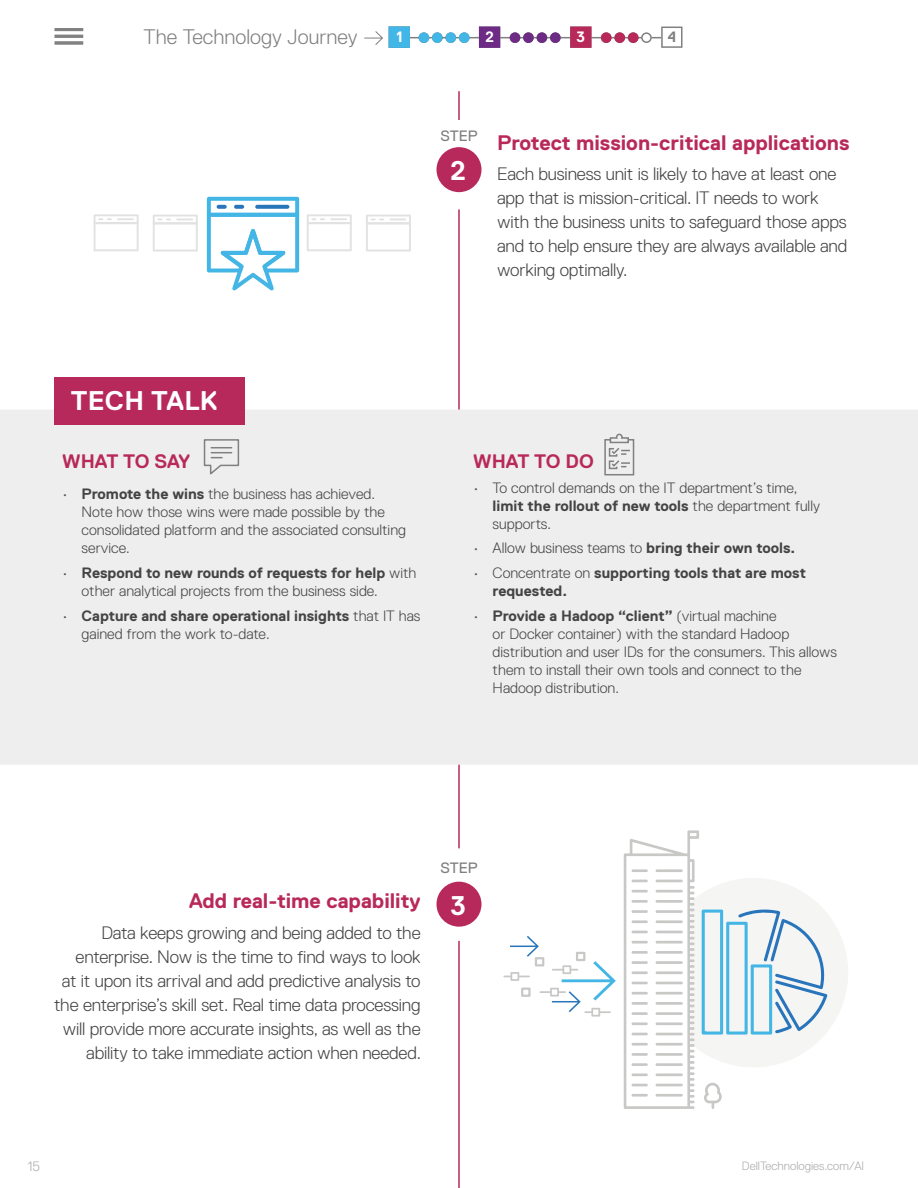
<style>
.page{position:relative;width:918px;height:1188px;background:#fff}
.page>*{position:absolute;margin:0;border:0;box-sizing:border-box;transform-origin:0 0}
.t1{font:700 27px "Dell Replica";letter-spacing:.01em;color:#fff}
.t2{font:700 21px "Dell Replica";color:#b8295a}
.t3{font:300 21px "Dell Replica";color:#7f8080}
.t4{font:700 19.5px "Dell Replica";letter-spacing:-.01em;color:#b8295a}
.t5{font:300 18px/24px "Dell Replica";letter-spacing:-.01em;color:#444}
.t6{font:300 15px/18px "Dell Replica";color:#444}
.t7{font:700 15px/18px "Dell Replica";color:#444}
.t8{font:15px "Dell Replica";color:#818080}
.t9{font:700 15px "Dell Replica";color:#fff}
.t10{font:700 15px "Dell Replica";color:#7f8080}
.t11{font:300 13.5px "Dell Replica";color:#aaa}
.t12{font:300 12px "Dell Replica";color:#aaa}
.s1{font-weight:700}
.s2{font-weight:300}
</style>
<div class="page">
<div style="left:659px;top:878px;width:189px;height:189px;background:#f5f5f4;border-radius:50%"></div>
<hr style="left:458px;top:941px;width:2px;height:247px;background:#b8295b">
<div style="left:0;top:410px;width:918px;height:355px;background:#eee"></div>
<div style="left:55px;top:377px;width:190px;height:48px;background:#b8295b"></div>
<svg style="left:604px;top:433px;width:31px;height:43px"></svg>
<svg style="left:203px;top:438px;width:37px;height:39px"></svg>
<div style="left:437px;top:882px;width:45px;height:45px;background:#b8295b;border-radius:50%"></div>
<hr style="left:458px;top:765px;width:2px;height:83px;background:#b8295b">
<svg style="left:624px;top:830px;width:204px;height:279px"></svg>
<svg style="left:503px;top:936px;width:113px;height:81px"></svg>
<div style="left:521px;top:988px;width:10px;height:9px;border:2px solid #c8c8c6"></div>
<div style="left:576px;top:952px;width:9px;height:9px;border:2px solid #c8c8c6"></div>
<div style="left:535px;top:957px;width:9px;height:9px;border:2px solid #c8c8c6"></div>
<svg style="left:207px;top:197px;width:92px;height:94px"></svg>
<svg style="left:94px;top:214px;width:45px;height:37px"></svg>
<svg style="left:153px;top:215px;width:45px;height:36px"></svg>
<svg style="left:307px;top:214px;width:45px;height:37px"></svg>
<svg style="left:366px;top:215px;width:45px;height:36px"></svg>
<hr style="left:458px;top:209px;width:2px;height:201px;background:#b8295b">
<div style="left:437px;top:147px;width:45px;height:45px;background:#b8295b;border-radius:50%"></div>
<hr style="left:458px;top:91px;width:2px;height:29px;background:#b8295b">
<svg style="left:364px;top:31px;width:19px;height:14px"></svg>
<svg style="left:408px;top:26px;width:275px;height:22px"></svg>
<hr style="left:55px;top:28px;width:28px;height:3px;background:#818181">
<hr style="left:55px;top:35px;width:28px;height:3px;background:#818181">
<hr style="left:55px;top:41px;width:28px;height:3px;background:#818181">
<div style="left:389px;top:27px;width:21px;height:21px;background:#42b6e6"></div>
<div style="left:419px;top:33px;width:9px;height:9px;background:#42b6e6;border-radius:50%"></div>
<div style="left:419px;top:32px;width:10px;height:11px;border:2px solid #42b6e6;border-radius:50%"></div>
<div style="left:570px;top:27px;width:22px;height:21px;background:#b8295a;border:2px solid #b8295a"></div>
<div style="left:602px;top:33px;width:9px;height:9px;background:#b8295a;border-radius:50%"></div>
<div style="left:601px;top:32px;width:11px;height:11px;border:2px solid #b8295a;border-radius:50%"></div>
<div style="left:433px;top:33px;width:9px;height:9px;background:#42b6e6;border-radius:50%"></div>
<div style="left:432px;top:32px;width:11px;height:11px;border:2px solid #42b6e6;border-radius:50%"></div>
<div style="left:446px;top:33px;width:9px;height:9px;background:#42b6e6;border-radius:50%"></div>
<div style="left:445px;top:32px;width:11px;height:11px;border:2px solid #42b6e6;border-radius:50%"></div>
<div style="left:524px;top:33px;width:9px;height:9px;background:#6d2b85;border-radius:50%"></div>
<div style="left:523px;top:32px;width:11px;height:11px;border:2px solid #6d2b85;border-radius:50%"></div>
<div style="left:537px;top:33px;width:9px;height:9px;background:#6d2b85;border-radius:50%"></div>
<div style="left:537px;top:32px;width:10px;height:11px;border:2px solid #6d2b85;border-radius:50%"></div>
<div style="left:615px;top:33px;width:9px;height:9px;background:#b8295a;border-radius:50%"></div>
<div style="left:615px;top:32px;width:10px;height:11px;border:2px solid #b8295a;border-radius:50%"></div>
<div style="left:629px;top:33px;width:9px;height:9px;background:#b8295a;border-radius:50%"></div>
<div style="left:628px;top:32px;width:11px;height:11px;border:2px solid #b8295a;border-radius:50%"></div>
<div style="left:460px;top:33px;width:9px;height:9px;background:#42b6e6;border-radius:50%"></div>
<div style="left:459px;top:32px;width:11px;height:11px;border:2px solid #42b6e6;border-radius:50%"></div>
<div style="left:551px;top:33px;width:9px;height:9px;background:#6d2b85;border-radius:50%"></div>
<div style="left:550px;top:32px;width:11px;height:11px;border:2px solid #6d2b85;border-radius:50%"></div>
<div style="left:479px;top:27px;width:21px;height:21px;background:#6d2b85"></div>
<div style="left:510px;top:33px;width:10px;height:9px;background:#6d2b85;border-radius:50%"></div>
<div style="left:510px;top:32px;width:10px;height:11px;border:2px solid #6d2b85;border-radius:50%"></div>
<h2 class="t3" style="left:144px;top:25px;width:215px">The Technology Journey</h2>
<p class="t10" style="left:668px;top:29px;width:10px">4</p>
<p class="t9" style="left:397px;top:29px;width:8px">1</p>
<p class="t9" style="left:485px;top:29px;width:10px">2</p>
<p class="t9" style="left:577px;top:29px;width:10px">3</p>
<p class="t8" style="left:440px;top:128px;width:39px">STEP</p>
<h1 class="t1" style="left:451px;top:156px;width:17px">2</h1>
<h2 class="t2" style="left:497px;top:131px;width:354px">Protect mission-critical applications</h2>
<p class="t5" style="left:497px;top:162px;width:352px">Each business unit is likely to have at least one app that is mission-critical. IT needs to work with the business units to safeguard those apps and to help ensure they are always available and working optimally.</p>
<h1 class="t1" style="left:71px;top:386px;width:148px">TECH TALK</h1>
<h3 class="t4" style="left:62px;top:450px;width:130px">WHAT TO SAY</h3>
<p class="t6" style="left:82px;top:485px;width:326px;text-indent:-20px">• <span class="s1">Promote the wins</span> the business has achieved.<br>Note how those wins were made possible by the consolidated platform and the associated consulting service.</p>
<p class="t6" style="left:82px;top:564px;width:336px;text-indent:-20px">• <span class="s1">Respond to new rounds of requests for help</span> with other analytical projects from the business side.</p>
<p class="t6" style="left:82px;top:607px;width:340px;text-indent:-20px">• <span class="s1">Capture and share operational insights</span> that IT has gained from the work to-date.</p>
<h3 class="t4" style="left:473px;top:450px;width:122px">WHAT TO DO</h3>
<p class="t6" style="left:493px;top:479px;width:329px;text-indent:-20px">• To control demands on the IT department’s time, <span class="s1">limit the rollout of new tools</span> the department fully supports.</p>
<p class="t6" style="left:473px;top:539px;width:324px">• Allow business teams to <span class="s1">bring their own tools.</span></p>
<p class="t7" style="left:493px;top:564px;width:315px;text-indent:-20px"><span class="s2">• Concentrate on</span> supporting tools that are most requested.</p>
<p class="t6" style="left:493px;top:607px;width:346px;text-indent:-20px">• <span class="s1">Provide a Hadoop “client”</span> (virtual machine<br>or Docker container) with the standard Hadoop distribution and user IDs for the consumers. This allows them to install their own tools and connect to the Hadoop distribution.</p>
<h2 class="t2" style="left:189px;top:890px;width:233px">Add real-time capability</h2>
<p class="t5" style="left:54px;top:921px;width:369px;text-align:right">Data keeps growing and being added to the enterprise. Now is the time to find ways to look<br>at it upon its arrival and add predictive analysis to the enterprise’s skill set. Real time data processing will provide more accurate insights, as well as the ability to take immediate action when needed.</p>
<p class="t8" style="left:440px;top:859px;width:39px">STEP</p>
<h1 class="t1" style="left:451px;top:890px;width:17px">3</h1>
<p class="t11" style="left:28px;top:1158px;width:14px">15</p>
<p class="t12" style="left:742px;top:1159px;width:124px">DellTechnologies.com/AI</p>
</div>
